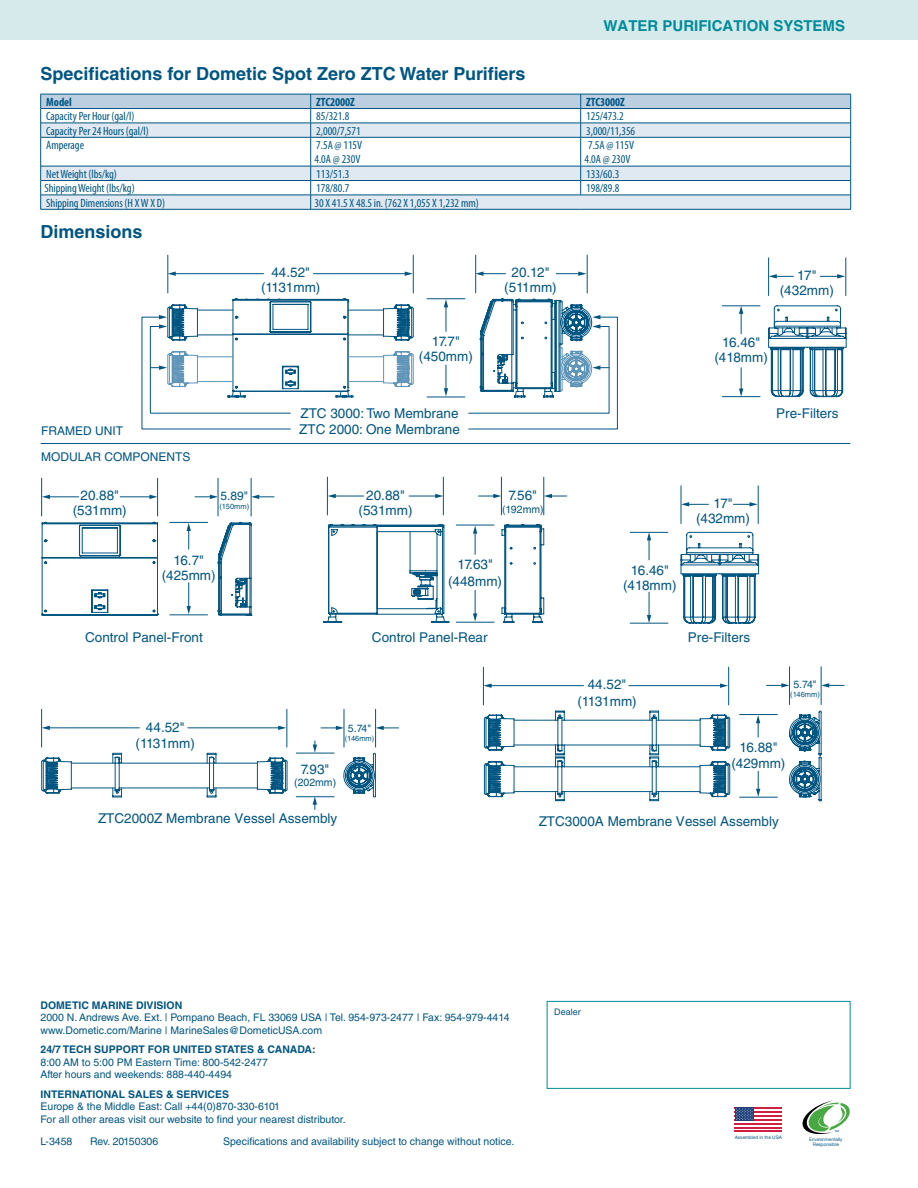
<style>
.page{position:relative;width:918px;height:1188px;background:#fff}
.page>*{position:absolute;margin:0;border:0;box-sizing:border-box;transform-origin:0 0}
.t1{font:700 18px "Helvetica LT Std";color:#005581}
.t2{font:700 15px "Helvetica LT Std";color:#008c9a}
.t3{font:13.5px/15px "Helvetica LT Std";color:#005581;text-align:center}
.t4{font:condensed 12px/14.4px "Myriad Pro";letter-spacing:-.005em;color:#005581}
.t5{font:12px "Helvetica LT Std";color:#005581}
.t6{font:700 condensed 12px "Myriad Pro";letter-spacing:-.005em;color:#005581}
.t7{font:10.5px/12.6px "Helvetica LT Std";color:#005581}
.t8{font:700 10.5px "Helvetica LT Std";color:#005581}
.t9{font:9px "Helvetica LT Std";color:#005581}
.t10{font:7.5px "Helvetica LT Std";color:#005581}
.t11{font:4.8px/5.2px "Helvetica Neue";color:#005581;text-align:center}
.t12{font:4.8px "Helvetica LT Std";color:#005581}
</style>
<div class="page">
<div style="left:0;top:0;width:918px;height:40px;background:#d6e9eb"></div>
<hr style="left:40px;top:209px;width:271px;height:1px;background:#005581">
<hr style="left:311px;top:209px;width:270px;height:1px;background:#005581">
<hr style="left:581px;top:209px;width:270px;height:1px;background:#005581">
<svg style="left:40px;top:94px;width:811px;height:115px"></svg>
<svg style="left:773px;top:305px;width:68px;height:22px"></svg>
<svg style="left:759px;top:327px;width:88px;height:71px"></svg>
<svg style="left:497px;top:305px;width:262px;height:217px"></svg>
<svg style="left:41px;top:316px;width:323px;height:206px"></svg>
<hr style="left:722px;top:396px;width:38px;height:1px;background:#005581">
<hr style="left:427px;top:397px;width:38px;height:1px;background:#005581">
<hr style="left:427px;top:299px;width:38px;height:1px;background:#005581">
<svg style="left:444px;top:299px;width:4px;height:32px"></svg>
<svg style="left:739px;top:307px;width:4px;height:27px"></svg>
<svg style="left:739px;top:368px;width:4px;height:29px"></svg>
<svg style="left:820px;top:274px;width:25px;height:5px"></svg>
<svg style="left:556px;top:272px;width:30px;height:4px"></svg>
<svg style="left:769px;top:274px;width:24px;height:5px"></svg>
<hr style="left:314px;top:273px;width:92px;height:1px;background:#005581">
<svg style="left:405px;top:272px;width:8px;height:4px"></svg>
<hr style="left:174px;top:273px;width:90px;height:1px;background:#005581">
<svg style="left:169px;top:272px;width:7px;height:4px"></svg>
<svg style="left:476px;top:272px;width:30px;height:4px"></svg>
<svg style="left:444px;top:365px;width:4px;height:31px"></svg>
<hr style="left:768px;top:258px;width:1px;height:38px;background:#005581">
<hr style="left:846px;top:258px;width:1px;height:38px;background:#005581">
<hr style="left:168px;top:255px;width:1px;height:38px;background:#005581">
<hr style="left:413px;top:255px;width:1px;height:38px;background:#005581">
<hr style="left:475px;top:255px;width:1px;height:38px;background:#005581">
<hr style="left:587px;top:255px;width:1px;height:38px;background:#005581">
<hr style="left:722px;top:306px;width:38px;height:1px;background:#005581">
<svg style="left:733px;top:502px;width:25px;height:5px"></svg>
<svg style="left:682px;top:502px;width:26px;height:5px"></svg>
<svg style="left:252px;top:495px;width:22px;height:4px"></svg>
<svg style="left:195px;top:495px;width:23px;height:4px"></svg>
<hr style="left:681px;top:486px;width:1px;height:38px;background:#005581">
<hr style="left:758px;top:486px;width:1px;height:38px;background:#005581">
<hr style="left:218px;top:478px;width:1px;height:38px;background:#005581">
<hr style="left:251px;top:478px;width:1px;height:38px;background:#005581">
<hr style="left:49px;top:497px;width:30px;height:1px;background:#005581">
<svg style="left:42px;top:495px;width:8px;height:4px"></svg>
<hr style="left:120px;top:497px;width:31px;height:1px;background:#005581">
<svg style="left:149px;top:495px;width:8px;height:4px"></svg>
<hr style="left:41px;top:478px;width:1px;height:38px;background:#005581">
<hr style="left:157px;top:478px;width:1px;height:38px;background:#005581">
<hr style="left:334px;top:496px;width:30px;height:1px;background:#005581">
<svg style="left:328px;top:494px;width:8px;height:4px"></svg>
<svg style="left:409px;top:494px;width:34px;height:4px"></svg>
<hr style="left:327px;top:477px;width:1px;height:38px;background:#005581">
<hr style="left:443px;top:477px;width:1px;height:38px;background:#005581">
<svg style="left:545px;top:494px;width:22px;height:4px"></svg>
<svg style="left:478px;top:494px;width:23px;height:4px"></svg>
<hr style="left:501px;top:477px;width:1px;height:38px;background:#005581">
<hr style="left:544px;top:477px;width:1px;height:38px;background:#005581">
<svg style="left:41px;top:522px;width:803px;height:288px"></svg>
<hr style="left:344px;top:709px;width:1px;height:38px;background:#005581">
<hr style="left:375px;top:709px;width:1px;height:38px;background:#005581">
<hr style="left:630px;top:532px;width:38px;height:1px;background:#005581">
<svg style="left:468px;top:298px;width:150px;height:131px"></svg>
<svg style="left:142px;top:298px;width:272px;height:131px"></svg>
<hr style="left:41px;top:443px;width:809px;height:1px;background:#005581">
<div style="left:547px;top:1001px;width:303px;height:88px;border:1px solid #008c9a"></div>
<svg style="left:803px;top:1100px;width:47px;height:34px"></svg>
<hr style="left:735px;top:1108px;width:47px;height:1px;background:#d11f44">
<hr style="left:735px;top:1111px;width:47px;height:2px;background:#d11f44">
<hr style="left:735px;top:1115px;width:47px;height:2px;background:#d11f44">
<hr style="left:735px;top:1119px;width:47px;height:2px;background:#d11f44">
<hr style="left:735px;top:1123px;width:47px;height:2px;background:#d11f44">
<hr style="left:735px;top:1127px;width:47px;height:2px;background:#d11f44">
<hr style="left:735px;top:1130px;width:47px;height:2px;background:#d11f44">
<div style="left:735px;top:1108px;width:19px;height:13px;background:#1e417c"></div>
<svg style="left:736px;top:1108px;width:17px;height:12px"></svg>
<h2 class="t2" style="left:603px;top:17px;width:243px">WATER PURIFICATION SYSTEMS</h2>
<h1 class="t1" style="left:40px;top:63px;width:486px">Specifications for Dometic Spot Zero ZTC Water Purifiers</h1>
<p class="t6" style="left:46px;top:94px;width:27px">Model</p>
<p class="t6" style="left:316px;top:94px;width:40px">ZTC2000Z</p>
<p class="t6" style="left:586px;top:94px;width:40px">ZTC3000Z</p>
<p class="t4" style="left:46px;top:109px;width:90px">Capacity Per Hour (gal/l)</p>
<p class="t4" style="left:316px;top:109px;width:34px">85/321.8</p>
<p class="t4" style="left:586px;top:109px;width:39px">125/473.2</p>
<p class="t4" style="left:46px;top:123px;width:104px">Capacity Per 24 Hours (gal/l)</p>
<p class="t4" style="left:316px;top:123px;width:46px">2,000/7,571</p>
<p class="t4" style="left:586px;top:123px;width:50px">3,000/11,356</p>
<p class="t4" style="left:46px;top:138px;width:39px">Amperage</p>
<p class="t4" style="left:314px;top:138px;width:49px">7.5A @ 115V<br>4.0A @ 230V</p>
<p class="t4" style="left:584px;top:138px;width:51px;text-align:center">7.5A @ 115V<br>4.0A @ 230V</p>
<p class="t4" style="left:46px;top:167px;width:72px">Net Weight (lbs/kg)</p>
<p class="t4" style="left:316px;top:167px;width:34px">113/51.3</p>
<p class="t4" style="left:586px;top:167px;width:34px">133/60.3</p>
<p class="t4" style="left:44px;top:181px;width:92px">Shipping Weight (lbs/kg)</p>
<p class="t4" style="left:316px;top:181px;width:34px">178/80.7</p>
<p class="t4" style="left:586px;top:181px;width:34px">198/89.8</p>
<p class="t4" style="left:46px;top:195px;width:120px">Shipping Dimensions (H X W X D)</p>
<p class="t4" style="left:314px;top:195px;width:166px">30 X 41.5 X 48.5 in. (762 X 1,055 X 1,232 mm)</p>
<h1 class="t1" style="left:40px;top:221px;width:104px">Dimensions</h1>
<p class="t3" style="left:261px;top:265px;width:61px">44.52" (1131mm)</p>
<p class="t3" style="left:504px;top:265px;width:54px">20.12" (511mm)</p>
<p class="t3" style="left:780px;top:268px;width:55px">17" (432mm)</p>
<p class="t3" style="left:419px;top:333px;width:55px">17.7" (450mm)</p>
<p class="t3" style="left:300px;top:406px;width:160px">ZTC 3000: Two Membrane</p>
<p class="t5" style="left:41px;top:424px;width:83px">FRAMED UNIT</p>
<p class="t3" style="left:299px;top:422px;width:162px">ZTC 2000: One Membrane</p>
<p class="t5" style="left:41px;top:450px;width:151px">MODULAR COMPONENTS</p>
<p class="t3" style="left:73px;top:488px;width:56px">20.88" (531mm)</p>
<p class="t3" style="left:359px;top:488px;width:55px">20.88" (531mm)</p>
<p class="t3" style="left:509px;top:488px;width:30px">7.56"</p>
<p class="t5" style="left:221px;top:489px;width:29px">5.89"</p>
<p class="t10" style="left:219px;top:502px;width:31px">(150mm)</p>
<p class="t7" style="left:502px;top:503px;width:43px">(192mm)</p>
<p class="t3" style="left:162px;top:552px;width:55px">16.7" (425mm)</p>
<p class="t3" style="left:448px;top:556px;width:55px;line-height:16.2px">17.63" (448mm)</p>
<p class="t3" style="left:85px;top:630px;width:119px">Control Panel-Front</p>
<p class="t3" style="left:372px;top:630px;width:117px">Control Panel-Rear</p>
<p class="t3" style="left:136px;top:719px;width:61px;line-height:16.2px">44.52" (1131mm)</p>
<p class="t3" style="left:301px;top:761px;width:30px">7.93"</p>
<p class="t7" style="left:294px;top:776px;width:43px">(202mm)</p>
<p class="t7" style="left:348px;top:722px;width:25px">5.74"</p>
<p class="t10" style="left:345px;top:734px;width:31px">(146mm)</p>
<p class="t3" style="left:714px;top:335px;width:55px">16.46" (418mm)</p>
<p class="t3" style="left:776px;top:406px;width:64px">Pre-Filters</p>
<p class="t3" style="left:623px;top:563px;width:55px">16.46" (418mm)</p>
<p class="t3" style="left:696px;top:496px;width:55px">17" (432mm)</p>
<p class="t3" style="left:577px;top:677px;width:61px;line-height:16.2px">44.52" (1131mm)</p>
<p class="t3" style="left:688px;top:630px;width:64px">Pre-Filters</p>
<p class="t7" style="left:793px;top:678px;width:25px">5.74"</p>
<p class="t10" style="left:790px;top:690px;width:31px">(146mm)</p>
<p class="t3" style="left:731px;top:739px;width:55px;line-height:16.2px">16.88" (429mm)</p>
<p class="t3" style="left:98px;top:811px;width:241px">ZTC2000Z Membrane Vessel Assembly</p>
<p class="t3" style="left:539px;top:814px;width:242px">ZTC3000A Membrane Vessel Assembly</p>
<p class="t8" style="left:40px;top:998px;width:143px">DOMETIC MARINE DIVISION</p>
<p class="t7" style="left:40px;top:1011px;width:471px">2000 N. Andrews Ave. Ext. | Pompano Beach, FL 33069 USA | Tel. 954-973-2477 | Fax: 954-979-4414 www.Dometic.com/Marine | MarineSales@DometicUSA.com</p>
<p class="t8" style="left:40px;top:1043px;width:277px">24/7 TECH SUPPORT FOR UNITED STATES &amp; CANADA:</p>
<p class="t7" style="left:40px;top:1056px;width:229px">8:00 AM to 5:00 PM Eastern Time: 800-542-2477<br>After hours and weekends: 888-440-4494</p>
<p class="t8" style="left:40px;top:1088px;width:190px">INTERNATIONAL SALES &amp; SERVICES</p>
<p class="t7" style="left:40px;top:1100px;width:307px">Europe &amp; the Middle East: Call +44(0)870-330-6101<br>For all other areas visit our website to find your nearest distributor.</p>
<p class="t7" style="left:223px;top:1135px;width:293px">Specifications and availability subject to change without notice.</p>
<p class="t7" style="left:40px;top:1135px;width:33px">L-3458</p>
<p class="t7" style="left:90px;top:1135px;width:70px">Rev. 20150306</p>
<p class="t9" style="left:554px;top:1007px;width:28px">Dealer</p>
<p class="t12" style="left:735px;top:1135px;width:49px">Assembled in the USA</p>
<p class="t11" style="left:809px;top:1137px;width:35px">Environmentally<br>Responsible</p>
</div>
